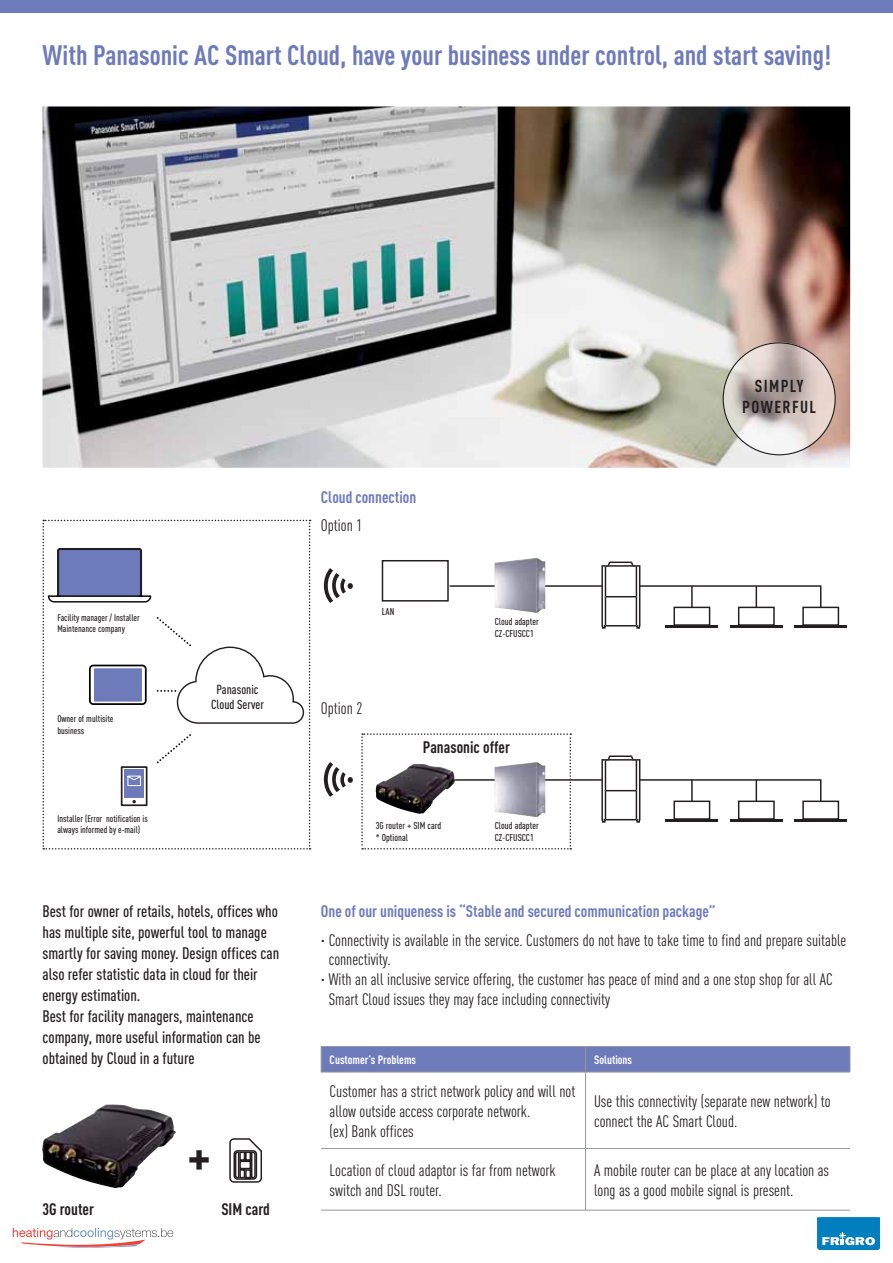
<style>
.page{position:relative;width:893px;height:1263px;background:#fff}
.page>*{position:absolute;margin:0;border:0;box-sizing:border-box;transform-origin:0 0}
.t1{font:700 52.5px "DIN Cond";color:#231f20}
.t2{font:700 27.75px "DIN Cond";color:#6e7bbb}
.t3{font:700 17.1px/20.5px "DIN Cond";letter-spacing:.08em;color:#231f20;text-align:center}
.t4{font:16.5px/19.8px "DIN Cond";color:#231f20}
.t5{font:500 16.5px/21px "DIN Cond";color:#231f20}
.t6{font:700 16.5px "DIN Cond";color:#6e7bbb}
.t7{font:700 16.5px "DIN Cond";color:#231f20}
.t8{font:300 13.65px "Myriad Pro";color:#231f20}
.t9{font:500 12.9px/15.6px "DIN Cond";color:#231f20;text-align:center}
.t10{font:700 12px "DIN Cond";color:#fff}
.t11{font:500 9.9px/11.9px "DIN Cond";color:#231f20}
.t12{font:500 9.45px/11.4px "DIN Cond";color:#231f20}
</style>
<div class="page">
<svg style="left:43px;top:520px;width:268px;height:330px"></svg>
<img style="left:43px;top:107px;width:807px;height:361px">
<img style="left:723px;top:342px;width:112px;height:112px;border-radius:50%">
<div style="left:0;top:0;width:893px;height:13px;background:#6e7bbb"></div>
<svg style="left:324px;top:762px;width:29px;height:35px"></svg>
<div style="left:802px;top:801px;width:37px;height:19px;border:1px solid #231f20"></div>
<hr style="left:794px;top:819px;width:53px;height:3px;background:#231f20">
<svg style="left:361px;top:733px;width:461px;height:117px"></svg>
<img style="left:376px;top:764px;width:41px;height:38px">
<img style="left:494px;top:762px;width:51px;height:55px">
<svg style="left:324px;top:568px;width:29px;height:35px"></svg>
<div style="left:802px;top:607px;width:37px;height:19px;border:1px solid #231f20"></div>
<hr style="left:794px;top:625px;width:53px;height:3px;background:#231f20">
<svg style="left:449px;top:561px;width:373px;height:68px"></svg>
<hr style="left:605px;top:566px;width:1px;height:60px;background:#231f20">
<hr style="left:636px;top:566px;width:1px;height:60px;background:#231f20">
<hr style="left:605px;top:596px;width:31px;height:1px;background:#231f20">
<hr style="left:605px;top:565px;width:31px;height:2px;background:#231f20">
<img style="left:494px;top:558px;width:51px;height:55px">
<img style="left:42px;top:1104px;width:69px;height:61px">
<svg style="left:229px;top:1138px;width:33px;height:45px"></svg>
<hr style="left:586px;top:1072px;width:264px;height:1px;background:#93969a">
<hr style="left:586px;top:1148px;width:264px;height:1px;background:#93969a">
<hr style="left:586px;top:1210px;width:264px;height:1px;background:#93969a">
<hr style="left:321px;top:1046px;width:529px;height:1px;background:#93969a">
<div style="left:321px;top:1047px;width:530px;height:25px;background:#6e7bbb"></div>
<hr style="left:321px;top:1072px;width:265px;height:1px;background:#93969a">
<hr style="left:585px;top:1072px;width:1px;height:76px;background:#93969a">
<hr style="left:321px;top:1148px;width:265px;height:1px;background:#93969a">
<hr style="left:585px;top:1149px;width:1px;height:61px;background:#93969a">
<hr style="left:321px;top:1210px;width:265px;height:1px;background:#93969a">
<div style="left:382px;top:560px;width:67px;height:42px;border:2px solid #231f20"></div>
<svg style="left:13px;top:1228px;width:160px;height:20px"></svg>
<svg style="left:817px;top:1217px;width:63px;height:33px;background:#2590c7"></svg>
<h2 class="t2" style="left:43px;top:45px;width:790px">With Panasonic AC Smart Cloud, have your business under control, and start saving!</h2>
<p class="t12" style="left:57px;top:612px;width:84px">Facility manager / Installer<br>Maintenance company</p>
<p class="t12" style="left:57px;top:714px;width:58px">Owner of multisite business</p>
<p class="t12" style="left:57px;top:814px;width:92px">Installer (Error notification is always informed by e-mail)</p>
<p class="t9" style="left:211px;top:683px;width:54px">Panasonic<br>Cloud Server</p>
<p class="t5" style="left:43px;top:902px;width:238px">Best for owner of retails, hotels, offices who has multiple site, powerful tool to manage smartly for saving money. Design offices can also refer statistic data in cloud for their energy estimation.<br>Best for facility managers, maintenance company, more useful information can be obtained by Cloud in a future</p>
<h1 class="t1" style="left:187px;top:1137px;width:25px">+</h1>
<p class="t7" style="left:43px;top:1204px;width:53px">3G router</p>
<p class="t7" style="left:221px;top:1204px;width:50px">SIM card</p>
<p class="t8" style="left:158px;top:1224px;width:4px">.</p>
<p class="t6" style="left:321px;top:491px;width:97px">Cloud connection</p>
<p class="t4" style="left:321px;top:517px;width:43px">Option 1</p>
<p class="t11" style="left:382px;top:607px;width:14px">LAN</p>
<p class="t4" style="left:321px;top:699px;width:43px">Option 2</p>
<p class="t11" style="left:495px;top:617px;width:45px">Cloud adapter<br>CZ-CFUSCC1</p>
<p class="t7" style="left:423px;top:741px;width:88px">Panasonic offer</p>
<p class="t11" style="left:376px;top:821px;width:67px">3G router + SIM card * Optional</p>
<p class="t11" style="left:495px;top:821px;width:45px">Cloud adapter<br>CZ-CFUSCC1</p>
<p class="t3" style="left:742px;top:377px;width:75px">SIMPLY<br>POWERFUL</p>
<p class="t6" style="left:321px;top:905px;width:396px">One of our uniqueness is “Stable and secured communication package”</p>
<p class="t4" style="left:321px;top:931px;width:527px">· Connectivity is available in the service. Customers do not have to take time to find and prepare suitable</p>
<p class="t4" style="left:329px;top:951px;width:64px">connectivity.</p>
<p class="t4" style="left:321px;top:971px;width:513px">· With an all inclusive service offering, the customer has peace of mind and a one stop shop for all AC</p>
<p class="t4" style="left:329px;top:991px;width:283px">Smart Cloud issues they may face including connectivity</p>
<p class="t10" style="left:330px;top:1056px;width:88px">Customer’s Problems</p>
<p class="t10" style="left:594px;top:1056px;width:40px">Solutions</p>
<p class="t4" style="left:330px;top:1083px;width:247px">Customer has a strict network policy and will not allow outside access corporate network.<br>(ex) Bank offices</p>
<p class="t4" style="left:594px;top:1093px;width:238px">Use this connectivity (separate new network) to connect the AC Smart Cloud.</p>
<p class="t4" style="left:330px;top:1162px;width:228px">Location of cloud adaptor is far from network switch and DSL router.</p>
<p class="t4" style="left:594px;top:1162px;width:237px">A mobile router can be place at any location as long as a good mobile signal is present.</p>
</div>
